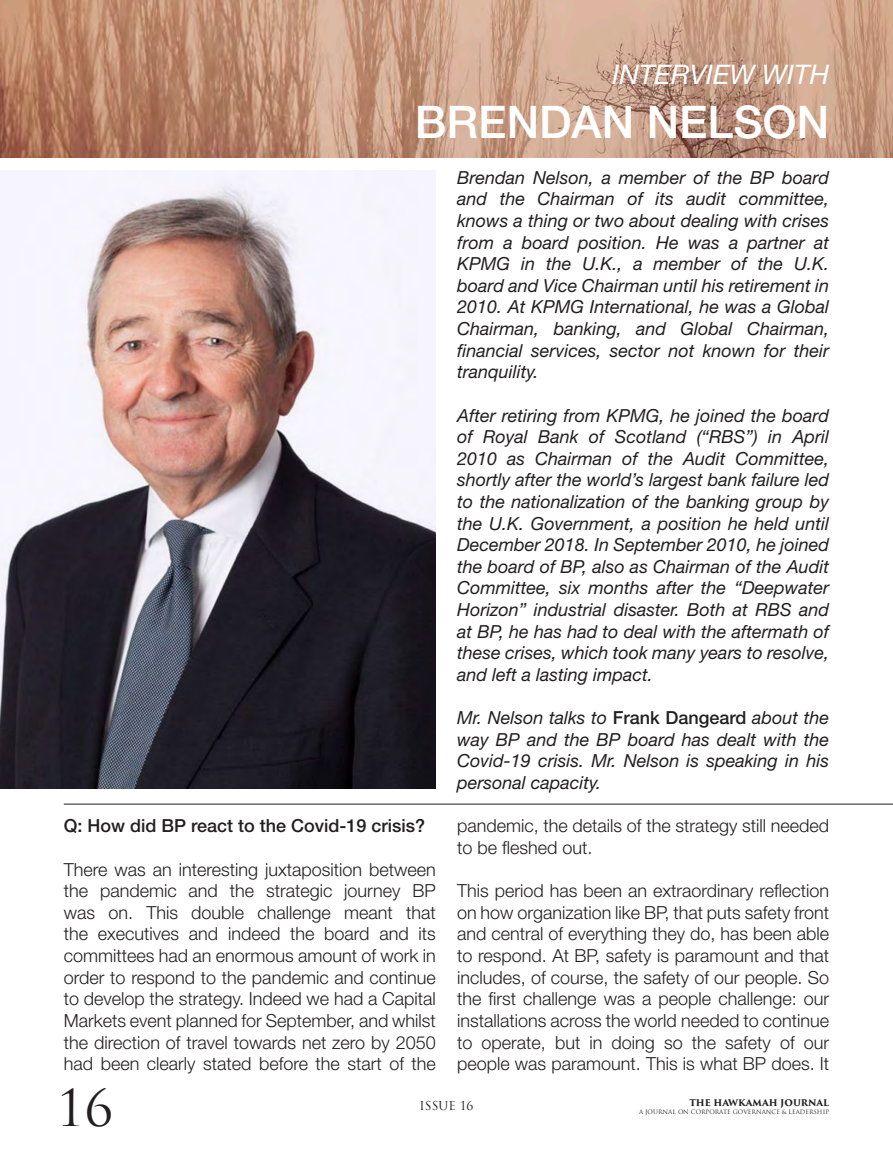
<style>
.page{position:relative;width:893px;height:1149px;background:#fff}
.page>*{position:absolute;margin:0;border:0;box-sizing:border-box;transform-origin:0 0}
.t1{font:49.5px "Trajan Pro";color:#231f20}
.t2{font:500 45px "Helvetica Neue LT Std";color:#fff}
.t3{font:italic 27px "Helvetica Neue LT Std";color:#fff}
.t4{font:italic 18px/21.6px "Helvetica Neue LT Std";color:#231f20;text-align:justify}
.t5{font:300 18px/21.6px "Helvetica Neue LT Std";color:#231f20;text-align:justify}
.t6{font:500 18px "Helvetica Neue LT Std";color:#231f20}
.t7{font:12px "Trajan Pro";color:#231f20}
.t8{font:700 9px "Trajan Pro 3";color:#231f20}
.t9{font:6px "Trajan Pro";color:#231f20}
.s1{font-weight:500;font-style:normal}
</style>
<div class="page">
<img style="left:0;top:0;width:893px;height:157px">
<img style="left:0;top:171px;width:436px;height:617px">
<hr style="left:64px;top:803px;width:829px;height:1px;background:#231f20">
<p class="t3" style="left:613px;top:58px;width:218px">INTERVIEW WITH</p>
<p class="t2" style="left:415px;top:95px;width:416px">BRENDAN NELSON</p>
<p class="t6" style="left:64px;top:815px;width:363px">Q: How did BP react to the Covid-19 crisis?</p>
<p class="t5" style="left:64px;top:857px;width:374px">There was an interesting juxtaposition between the pandemic and the strategic journey BP was on. This double challenge meant that the executives and indeed the board and its committees had an enormous amount of work in order to respond to the pandemic and continue to develop the strategy. Indeed we had a Capital Markets event planned for September, and whilst the direction of travel towards net zero by 2050 had been clearly stated before the start of the</p>
<p class="t4" style="left:457px;top:166px;width:374px">Brendan Nelson, a member of the BP board and the Chairman of its audit committee, knows a thing or two about dealing with crises from a board position. He was a partner at KPMG in the U.K., a member of the U.K. board and Vice Chairman until his retirement in 2010. At KPMG International, he was a Global Chairman, banking, and Global Chairman, financial services, sector not known for their tranquility.</p>
<p class="t4" style="left:457px;top:404px;width:374px">After retiring from KPMG, he joined the board of Royal Bank of Scotland (“RBS”) in April 2010 as Chairman of the Audit Committee, shortly after the world’s largest bank failure led to the nationalization of the banking group by the U.K. Government, a position he held until December 2018. In September 2010, he joined the board of BP, also as Chairman of the Audit Committee, six months after the “Deepwater Horizon” industrial disaster. Both at RBS and at BP, he has had to deal with the aftermath of these crises, which took many years to resolve, and left a lasting impact.</p>
<p class="t4" style="left:457px;top:706px;width:374px">Mr. Nelson talks to <span class="s1">Frank Dangeard</span> about the way BP and the BP board has dealt with the Covid-19 crisis. Mr. Nelson is speaking in his personal capacity.</p>
<p class="t5" style="left:457px;top:814px;width:374px">pandemic, the details of the strategy still needed to be fleshed out.</p>
<p class="t5" style="left:457px;top:879px;width:374px">This period has been an extraordinary reflection on how organization like BP, that puts safety front and central of everything they do, has been able to respond. At BP, safety is paramount and that includes, of course, the safety of our people. So the first challenge was a people challenge: our installations across the world needed to continue to operate, but in doing so the safety of our people was paramount. This is what BP does. It</p>
<p class="t1" style="left:57px;top:1075px;width:58px">16</p>
<p class="t7" style="left:420px;top:1097px;width:55px">ISSUE 16</p>
<p class="t8" style="left:689px;top:1095px;width:141px">THE HAWKAMAH JOURNAL</p>
<p class="t9" style="left:639px;top:1107px;width:192px">A JOURNAL ON CORPORATE GOVERNANCE &amp; LEADERSHIP</p>
</div>
